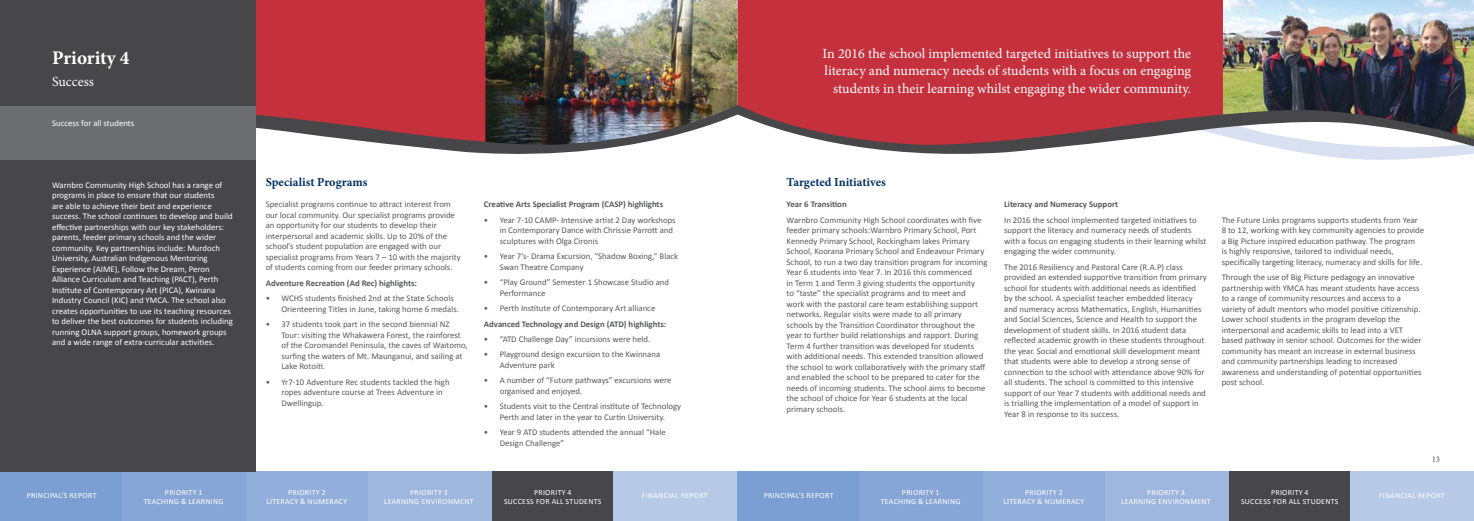
<style>
.page{position:relative;width:1474px;height:521px;background:#fff}
.page>*{position:absolute;margin:0;border:0;box-sizing:border-box;transform-origin:0 0}
.t1{font:700 19.25px "Minion Pro";letter-spacing:-.005em;color:#fff}
.t2{font:14px/17.5px "Minion Pro";color:#fff;text-align:right}
.t3{font:700 12.25px "Minion Pro";color:#003263}
.t4{font:8.75px/10.5px "Calibri";color:#58595b}
.t5{font:8.75px/10.5px "Calibri";color:#fff}
.t6{font:700 8.75px "Calibri";color:#58595b}
.t7{font:8.75px "Minion Pro";color:#58595b}
.t8{font:7.88px/9.5px "Calibri";letter-spacing:.04em;color:#fff;text-align:center}
</style>
<div class="page">
<div style="left:0;top:471px;width:123px;height:50px;background:#7b9fd3"></div>
<div style="left:737px;top:471px;width:123px;height:50px;background:#7b9fd3"></div>
<div style="left:245px;top:471px;width:123px;height:50px;background:#92aedb"></div>
<div style="left:982px;top:471px;width:123px;height:50px;background:#92aedb"></div>
<div style="left:491px;top:471px;width:123px;height:50px;background:#474749"></div>
<div style="left:1228px;top:471px;width:123px;height:50px;background:#474749"></div>
<div style="left:123px;top:471px;width:123px;height:50px;background:#87a6d7"></div>
<div style="left:859px;top:471px;width:123px;height:50px;background:#87a6d7"></div>
<div style="left:368px;top:471px;width:123px;height:50px;background:#9fb6df"></div>
<div style="left:1104px;top:471px;width:124px;height:50px;background:#9fb6df"></div>
<div style="left:613px;top:471px;width:124px;height:50px;background:#b8c8e7"></div>
<div style="left:1350px;top:471px;width:123px;height:50px;background:#b8c8e7"></div>
<div style="left:255px;top:0;width:230px;height:95px;background:#c5303d"></div>
<img style="left:485px;top:0;width:251px;height:95px">
<img style="left:255px;top:95px;width:481px;height:70px">
<div style="left:0;top:0;width:255px;height:471px;background:#474749"></div>
<div style="left:0;top:107px;width:255px;height:53px;background:#6d6e71"></div>
<img style="left:736px;top:0;width:737px;height:115px">
<div style="left:737px;top:0;width:250px;height:105px;background:#c5303d"></div>
<div style="left:987px;top:0;width:235px;height:105px;background:#c5303d"></div>
<svg style="left:737px;top:105px;width:736px;height:55px"></svg>
<h1 class="t1" style="left:52px;top:44px;width:79px">Priority 4</h1>
<h2 class="t2" style="left:52px;top:73px;width:43px">Success</h2>
<p class="t5" style="left:52px;top:117px;width:84px">Success for all students</p>
<p class="t5" style="left:52px;top:180px;width:182px">Warnbro Community High School has a range of programs in place to ensure that our students<br>are able to achieve their best and experience success. The school continues to develop and build effective partnerships with our key stakeholders: parents, feeder primary schools and the wider community. Key partnerships include: Murdoch University, Australian Indigenous Mentoring Experience (AIME), Follow the Dream, Peron Alliance Curriculum and Teaching (PACT), Perth Institute of Contemporary Art (PICA), Kwinana Industry Council (KIC) and YMCA. The school also creates opportunities to use its teaching resources to deliver the best outcomes for students including running OLNA support groups, homework groups and a wide range of extra-curricular activities.</p>
<h2 class="t2" style="left:822px;top:44px;width:370px">In 2016 the school implemented targeted initiatives to support the literacy and numeracy needs of students with a focus on engaging students in their learning whilst engaging the wider community.</h2>
<h3 class="t3" style="left:266px;top:174px;width:103px">Specialist Programs</h3>
<h3 class="t3" style="left:786px;top:174px;width:101px">Targeted Initiatives</h3>
<p class="t4" style="left:266px;top:199px;width:196px">Specialist programs continue to attract interest from our local community. Our specialist programs provide an opportunity for our students to develop their interpersonal and academic skills. Up to 20% of the school’s student population are engaged with our specialist programs from Years 7 – 10 with the majority of students coming from our feeder primary schools.</p>
<p class="t6" style="left:266px;top:277px;width:153px">Adventure Recreation (Ad Rec) highlights:</p>
<p class="t4" style="left:281px;top:293px;width:179px;text-indent:-16px">• WCHS students finished 2nd at the State Schools<br>Orienteering Titles in June, taking home 6 medals.</p>
<p class="t4" style="left:281px;top:319px;width:188px;text-indent:-16px">• 37 students took part in the second biennial NZ Tour: visiting the Whakawera Forest, the rainforest of the Coromandel Peninsula, the caves of Waitomo, surfing the waters of Mt. Maunganui, and sailing at Lake Rotoiti.</p>
<p class="t4" style="left:281px;top:376px;width:170px;text-indent:-16px">• Yr7-10 Adventure Rec students tackled the high ropes adventure course at Trees Adventure in<br>Dwellingup.</p>
<p class="t6" style="left:484px;top:199px;width:181px">Creative Arts Specialist Program (CASP) highlights</p>
<p class="t4" style="left:500px;top:215px;width:177px;text-indent:-16px">• Year 7-10 CAMP- Intensive artist 2 Day workshops in Contemporary Dance with Chrissie Parrott and sculptures with Olga Cironis</p>
<p class="t4" style="left:500px;top:251px;width:180px;text-indent:-16px">• Year 7’s- Drama Excursion, “Shadow Boxing,” Black<br>Swan Theatre Company</p>
<p class="t4" style="left:500px;top:277px;width:171px;text-indent:-16px">• “Play Ground” Semester 1 Showcase Studio and<br>Performance</p>
<p class="t4" style="left:484px;top:303px;width:173px">• Perth Institute of Contemporary Art alliance</p>
<p class="t6" style="left:484px;top:318px;width:184px">Advanced Technology and Design (ATD) highlights:</p>
<p class="t4" style="left:484px;top:334px;width:168px">• “ATD Challenge Day” incursions were held.</p>
<p class="t4" style="left:500px;top:349px;width:162px;text-indent:-16px">• Playground design excursion to the Kwinnana<br>Adventure park</p>
<p class="t4" style="left:500px;top:375px;width:173px;text-indent:-16px">• A number of “Future pathways” excursions were organised and enjoyed.</p>
<p class="t4" style="left:484px;top:401px;width:199px;text-align:center">• Students visit to the Central institute of Technology<br>Perth and later in the year to Curtin University.</p>
<p class="t4" style="left:500px;top:427px;width:167px;text-indent:-16px">• Year 9 ATD students attended the annual “Hale<br>Design Challenge”</p>
<p class="t6" style="left:786px;top:199px;width:62px">Year 6 Transition</p>
<p class="t4" style="left:786px;top:215px;width:202px">Warnbro Community High School coordinates with five feeder primary schools:Warnbro Primary School, Port Kennedy Primary School, Rockingham lakes Primary School, Koorana Primary School and Endeavour Primary School, to run a two day transition program for incoming Year 6 students into Year 7. In 2016 this commenced<br>in Term 1 and Term 3 giving students the opportunity<br>to “taste” the specialist programs and to meet and<br>work with the pastoral care team establishing support networks. Regular visits were made to all primary schools by the Transition Coordinator throughout the year to further build relationships and rapport. During Term 4 further transition was developed for students with additional needs. This extended transition allowed the school to work collaboratively with the primary staff and enabled the school to be prepared to cater for the needs of incoming students. The school aims to become the school of choice for Year 6 students at the local primary schools.</p>
<p class="t6" style="left:1004px;top:199px;width:115px">Literacy and Numeracy Support</p>
<p class="t4" style="left:1004px;top:215px;width:204px">In 2016 the school implemented targeted initiatives to support the literacy and numeracy needs of students with a focus on engaging students in their learning whilst engaging the wider community.</p>
<p class="t4" style="left:1004px;top:261px;width:204px">The 2016 Resiliency and Pastoral Care (R.A.P) class provided an extended supportive transition from primary school for students with additional needs as identified by the school. A specialist teacher embedded literacy and numeracy across Mathematics, English, Humanities and Social Sciences, Science and Health to support the development of student skills. In 2016 student data reflected academic growth in these students throughout the year. Social and emotional skill development meant that students were able to develop a strong sense of connection to the school with attendance above 90% for all students. The school is committed to this intensive support of our Year 7 students with additional needs and is trialling the implementation of a model of support in Year 8 in response to its success.</p>
<p class="t4" style="left:1221px;top:215px;width:204px">The Future Links programs supports students from Year 8 to 12, working with key community agencies to provide a Big Picture inspired education pathway. The program<br>is highly responsive, tailored to individual needs, specifically targeting literacy, numeracy and skills for life.</p>
<p class="t4" style="left:1221px;top:272px;width:201px">Through the use of Big Picture pedagogy an innovative partnership with YMCA has meant students have access to a range of community resources and access to a variety of adult mentors who model positive citizenship.<br>Lower school students in the program develop the interpersonal and academic skills to lead into a VET based pathway in senior school. Outcomes for the wider community has meant an increase in external business and community partnerships leading to increased awareness and understanding of potential opportunities post school.</p>
<p class="t7" style="left:1431px;top:453px;width:10px">13</p>
<p class="t8" style="left:144px;top:487px;width:81px">Priority 1<br>Teaching &amp; Learning</p>
<p class="t8" style="left:880px;top:487px;width:81px">Priority 1<br>Teaching &amp; Learning</p>
<p class="t8" style="left:266px;top:487px;width:82px">Priority 2<br>Literacy &amp; N umeracy</p>
<p class="t8" style="left:1003px;top:487px;width:82px">Priority 2<br>Literacy &amp; N umeracy</p>
<p class="t8" style="left:384px;top:487px;width:91px">Priority 3<br>Learning Environment</p>
<p class="t8" style="left:1121px;top:487px;width:91px">Priority 3<br>Learning Environment</p>
<p class="t8" style="left:504px;top:487px;width:99px">Priority 4<br>Success for all students</p>
<p class="t8" style="left:1240px;top:487px;width:99px">Priority 4<br>Success for all students</p>
<p class="t8" style="left:27px;top:491px;width:71px">Principal’s Report</p>
<p class="t8" style="left:763px;top:491px;width:71px">Principal’s Report</p>
<p class="t8" style="left:642px;top:491px;width:67px">Financial report</p>
<p class="t8" style="left:1378px;top:491px;width:67px">Financial report</p>
</div>
